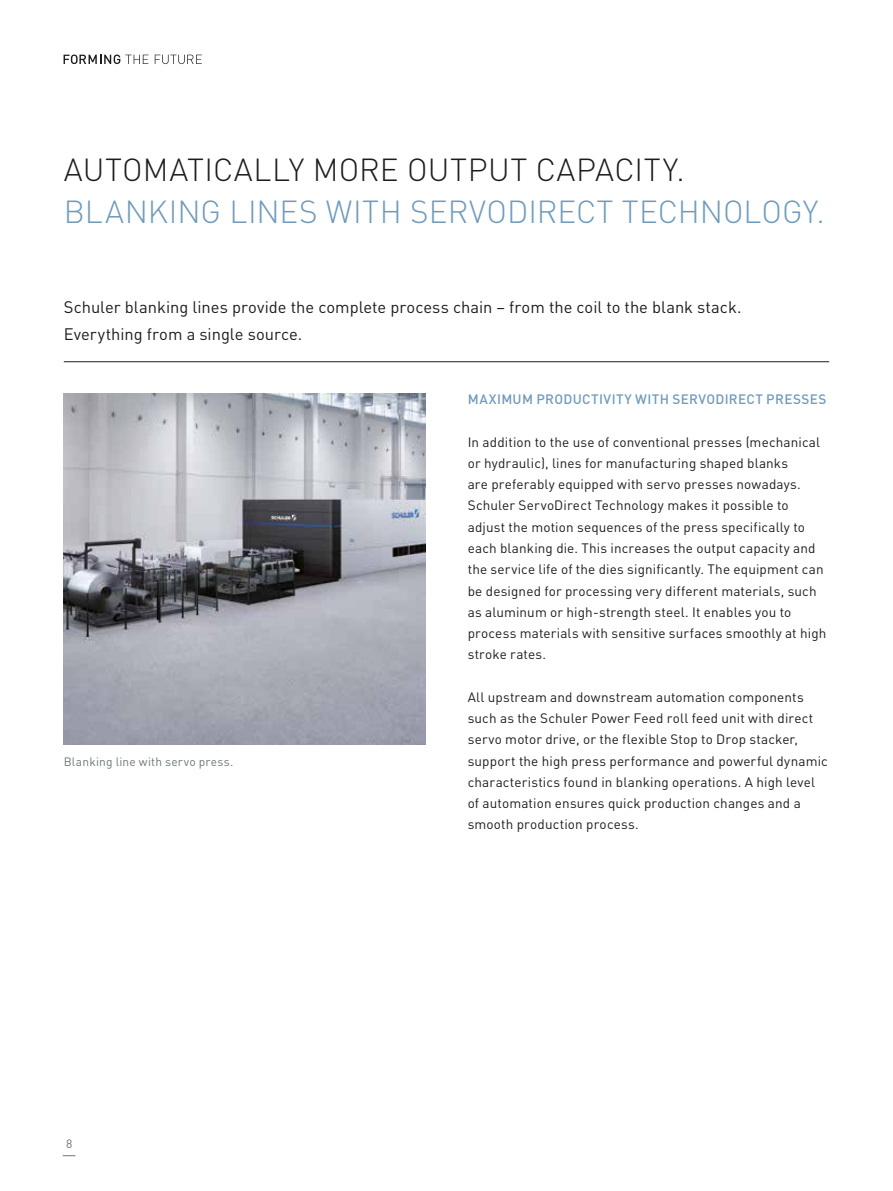
<style>
.page{position:relative;width:893px;height:1191px;background:#fff}
.page>*{position:absolute;margin:0;border:0;box-sizing:border-box;transform-origin:0 0}
.t1{font:300 31.5px "DIN Pro";color:#709bbc}
.t2{font:300 31.5px "DIN Pro";letter-spacing:.01em;color:#1d1d1b}
.t3{font:16.5px/27px "DIN Pro";color:#1d1d1b}
.t4{font:13.5px/21.3px "DIN Pro";letter-spacing:.01em;color:#1d1d1b}
.t5{font:500 13.5px "DIN Pro";letter-spacing:.025em;color:#709bbc}
.t6{font:12px "DIN Pro";letter-spacing:.02em;color:#6d767a}
</style>
<div class="page">
<svg style="left:63px;top:1155px;width:12px;height:1px"></svg>
<svg style="left:64px;top:55px;width:84px;height:9px"></svg>
<svg style="left:155px;top:55px;width:47px;height:9px"></svg>
<hr style="left:64px;top:361px;width:765px;height:1px;background:#1d1d1b">
<img style="left:64px;top:393px;width:361px;height:351px">
<h1 class="t2" style="left:64px;top:145px;width:622px">AUTOMATICALLY MORE OUTPUT CAPACITY.</h1>
<h1 class="t1" style="left:64px;top:188px;width:762px">BLANKING LINES WITH SERVODIRECT TECHNOLOGY.</h1>
<p class="t3" style="left:64px;top:292px;width:679px">Schuler blanking lines provide the complete process chain – from the coil to the blank stack.<br>Everything from a single source.</p>
<p class="t6" style="left:64px;top:752px;width:171px">Blanking line with servo press.</p>
<p class="t6" style="left:66px;top:1134px;width:8px">8</p>
<p class="t5" style="left:468px;top:388px;width:360px">MAXIMUM PRODUCTIVITY WITH SERVODIRECT PRESSES</p>
<p class="t4" style="left:468px;top:430px;width:360px">In addition to the use of conventional presses (mechanical or hydraulic), lines for manufacturing shaped blanks<br>are preferably equipped with servo presses nowadays.<br>Schuler ServoDirect Technology makes it possible to adjust the motion sequences of the press specifically to each blanking die. This increases the output capacity and the service life of the dies significantly. The equipment can be designed for processing very different materials, such as aluminum or high-strength steel. It enables you to process materials with sensitive surfaces smoothly at high stroke rates.</p>
<p class="t4" style="left:468px;top:685px;width:361px">All upstream and downstream automation components such as the Schuler Power Feed roll feed unit with direct servo motor drive, or the flexible Stop to Drop stacker, support the high press performance and powerful dynamic characteristics found in blanking operations. A high level of automation ensures quick production changes and a smooth production process.</p>
</div>
